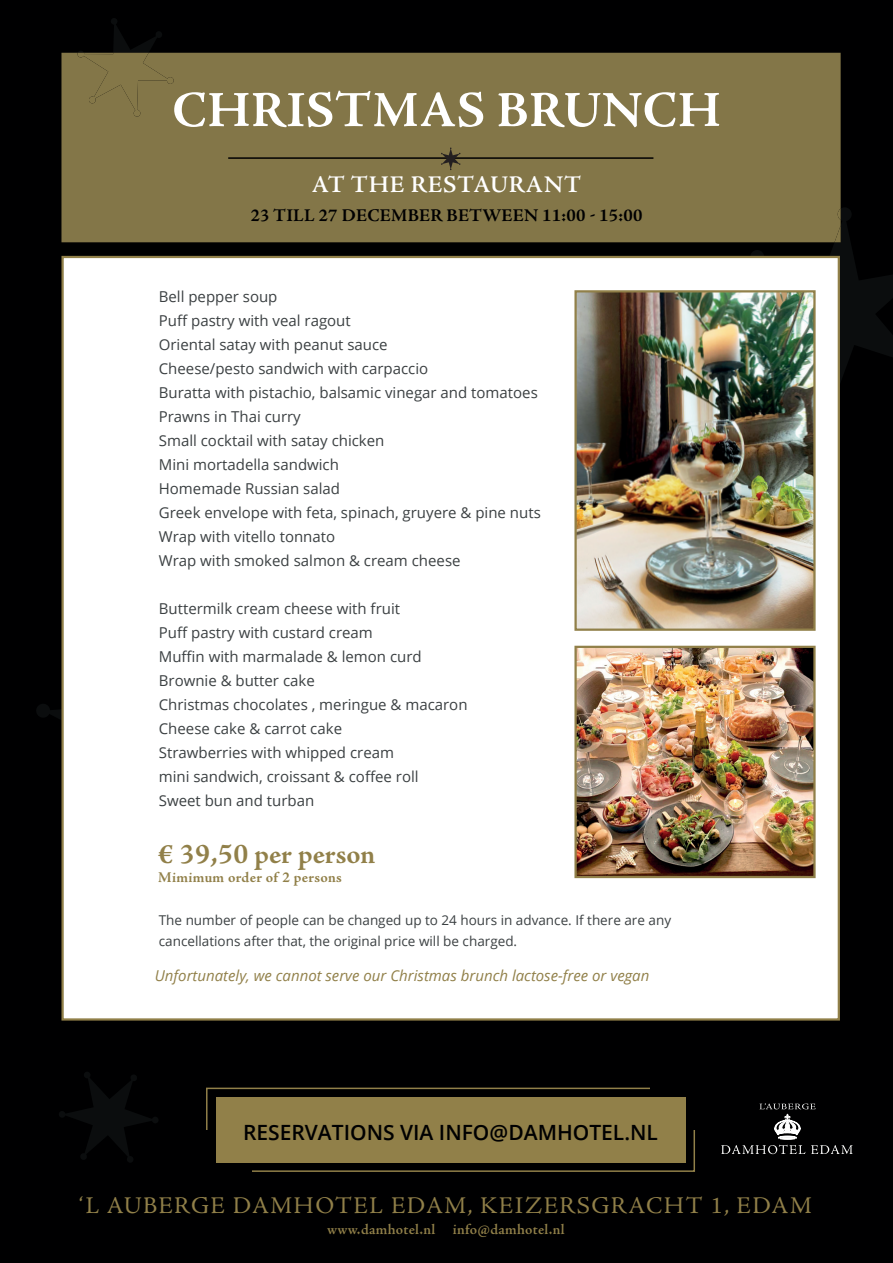
<style>
.page{position:relative;width:893px;height:1263px;background:#000001}
.page>*{position:absolute;margin:0;border:0;box-sizing:border-box;transform-origin:0 0}
.t1{font:700 51px "Adobe Jenson Pro";letter-spacing:.015em;color:#fff}
.t2{font:700 28.5px "Adobe Jenson Pro";color:#918049}
.t3{font:24px "Adobe Jenson Pro";letter-spacing:.06em;color:#918049}
.t4{font:600 24px "Adobe Jenson Pro";letter-spacing:.035em;color:#fff}
.t5{font:600 21px "Open Sans";color:#000001}
.t6{font:700 18px "Adobe Jenson Pro";letter-spacing:.015em;color:#000001}
.t7{font:15px/24px "Open Sans";color:#3b4042}
.t8{font:italic 15px "Open Sans";color:#918049}
.t9{font:600 15px "Adobe Jenson Pro";letter-spacing:.015em;color:#918049}
.t10{font:700 15px "Adobe Jenson Pro";letter-spacing:.015em;color:#918049}
.t11{font:13.5px/21px "Open Sans";color:#3b4042}
</style>
<div class="page">
<svg style="left:59px;top:1072px;width:99px;height:90px"></svg>
<svg style="left:36px;top:704px;width:25px;height:15px"></svg>
<svg style="left:721px;top:1103px;width:132px;height:51px"></svg>
<div style="left:61px;top:53px;width:780px;height:189px;background:#837648"></div>
<svg style="left:77px;top:18px;width:97px;height:99px"></svg>
<svg style="left:742px;top:207px;width:151px;height:175px"></svg>
<hr style="left:228px;top:157px;width:425px;height:2px;background:#000001">
<div style="left:206px;top:1087px;width:489px;height:85px;border:2px solid #918049"></div>
<div style="left:198px;top:1130px;width:54px;height:56px;background:#000001"></div>
<div style="left:650px;top:1073px;width:54px;height:57px;background:#000001"></div>
<div style="left:216px;top:1097px;width:469px;height:66px;background:#918049"></div>
<svg style="left:441px;top:148px;width:20px;height:22px"></svg>
<div style="left:61px;top:256px;width:779px;height:764px;background:#fff;border:2px solid #918049"></div>
<img style="left:577px;top:649px;width:236px;height:226px">
<div style="left:574px;top:646px;width:242px;height:232px;border:2px solid #918049"></div>
<img style="left:577px;top:293px;width:236px;height:335px">
<div style="left:574px;top:290px;width:242px;height:341px;border:2px solid #918049"></div>
<h1 class="t1" style="left:172px;top:81px;width:550px">CHRISTMAS BRUNCH</h1>
<h3 class="t4" style="left:312px;top:171px;width:271px">AT THE RESTAURANT</h3>
<p class="t6" style="left:251px;top:205px;width:393px">23 TILL 27 DECEMBER BETWEEN 11:00 15:00</p>
<p class="t7" style="left:159px;top:284px;width:383px">Bell pepper soup<br>Puff pastry with veal ragout<br>Oriental satay with peanut sauce<br>Cheese/pesto sandwich with carpaccio<br>Buratta with pistachio, balsamic vinegar and tomatoes<br>Prawns in Thai curry<br>Small cocktail with satay chicken<br>Mini mortadella sandwich<br>Homemade Russian salad<br>Greek envelope with feta, spinach, gruyere &amp; pine nuts<br>Wrap with vitello tonnato<br>Wrap with smoked salmon &amp; cream cheese</p>
<p class="t7" style="left:159px;top:596px;width:310px">Buttermilk cream cheese with fruit<br>Puff pastry with custard cream<br>Muffin with marmalade &amp; lemon curd<br>Brownie &amp; butter cake<br>Christmas chocolates , meringue &amp; macaron<br>Cheese cake &amp; carrot cake<br>Strawberries with whipped cream<br>mini sandwich, croissant &amp; coffee roll<br>Sweet bun and turban</p>
<h2 class="t2" style="left:159px;top:837px;width:218px">€ 39,50 per person</h2>
<p class="t10" style="left:158px;top:869px;width:185px">Mimimum order of 2 persons</p>
<p class="t11" style="left:159px;top:909px;width:514px">The number of people can be changed up to 24 hours in advance. If there are any cancellations after that, the original price will be charged.</p>
<p class="t8" style="left:155px;top:965px;width:496px">Unfortunately, we cannot serve our Christmas brunch lactose-free or vegan</p>
<h3 class="t5" style="left:243px;top:1118px;width:416px">RESERVATIONS VIA INFO@DAMHOTEL.NL</h3>
<h3 class="t3" style="left:79px;top:1192px;width:734px">‘L AUBERGE DAMHOTEL EDAM, KEIZERSGRACHT 1, EDAM</h3>
<p class="t9" style="left:327px;top:1221px;width:239px">www.damhotel.nl info@damhotel.nl</p>
</div>
